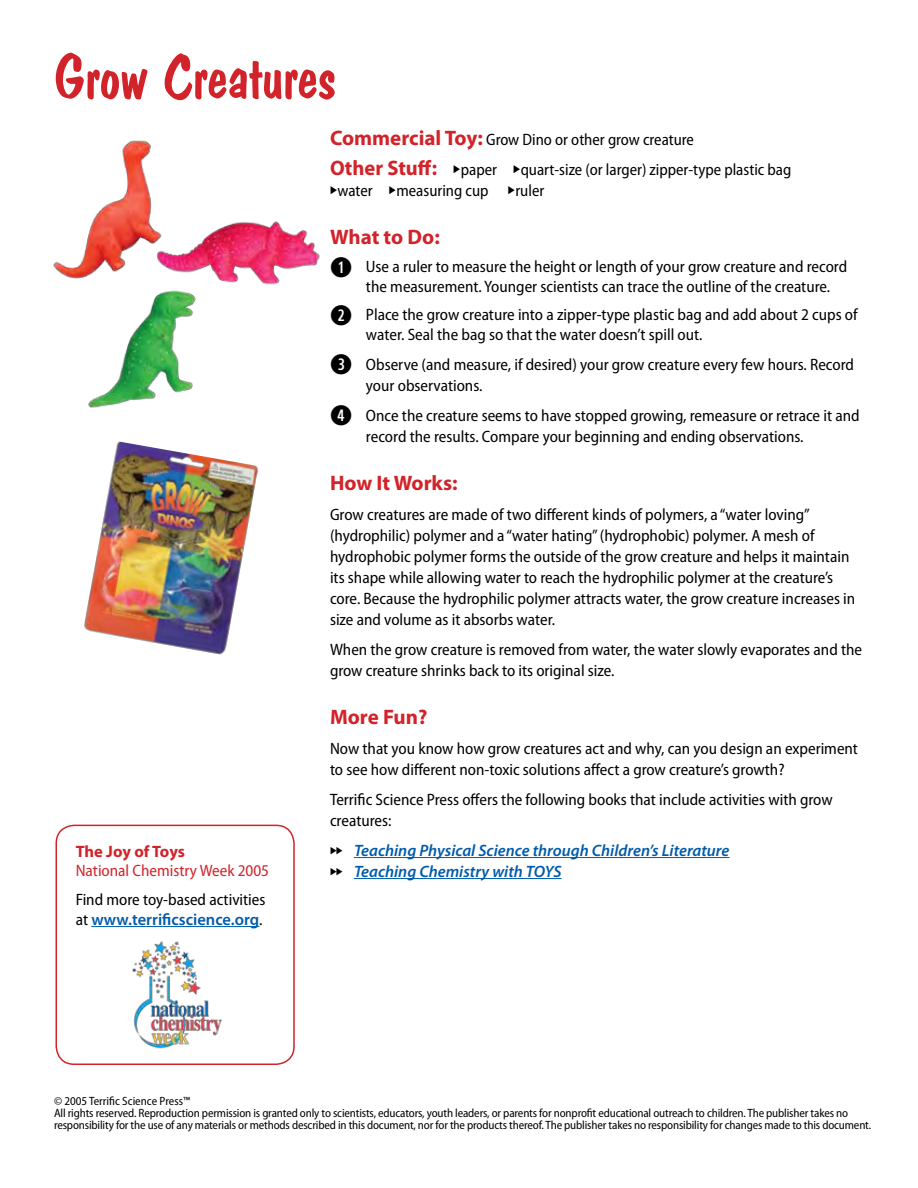
<style>
.page{position:relative;width:918px;height:1188px;background:#fff}
.page>*{position:absolute;margin:0;border:0;box-sizing:border-box;transform-origin:0 0}
.t1{font:60px "Dom Casual D";color:#d2232a}
.t2{font:700 21px "Myriad Pro";color:#d2232a}
.t3{font:semi-condensed 16.5px/21px "Myriad Pro";color:#000}
.t4{font:italic 600 16.5px/21px "Myriad Pro";color:#005bab}
.t5{font:semi-condensed 16.5px/19.8px "Myriad Pro";color:#d2232a}
.t6{font:semi-condensed 12px/12px "Myriad Pro";letter-spacing:-.01em;color:#000}
.s1{font-weight:700;font-stretch:normal;font-size:21px;color:#d2232a}
.s2{font-weight:400;font-stretch:semi-condensed;font-size:16.5px;color:#000}
.s3{font-family:"Combi Numerals Pro";font-weight:700;font-stretch:normal;font-size:27px}
.s4{font-weight:700;font-stretch:normal}
.s5{font-weight:600;font-stretch:normal;color:#005bab}
</style>
<div class="page">
<hr style="left:91px;top:926px;width:168px;height:1px;background:#005bab">
<div style="left:56px;top:825px;width:239px;height:240px;border:2px solid #d2232a;border-radius:18px"></div>
<img style="left:132px;top:941px;width:90px;height:108px">
<hr style="left:354px;top:857px;width:376px;height:1px;background:#005bab">
<hr style="left:354px;top:878px;width:208px;height:1px;background:#005bab">
<img style="left:84px;top:441px;width:174px;height:214px">
<img style="left:53px;top:140px;width:267px;height:268px">
<p class="t1" style="left:54px;top:42px;width:283px">Grow Creatures</p>
<p class="t3" style="left:330px;top:129px;width:366px"><span class="s1">Commercial Toy:</span> Grow Dino or other grow creature</p>
<p class="t2" style="left:330px;top:154px;width:169px">Other Stuff: <span class="s2">paper</span></p>
<p class="t3" style="left:521px;top:159px;width:272px">quart-size (or larger) zipper-type plastic bag</p>
<p class="t3" style="left:338px;top:180px;width:37px">water</p>
<p class="t3" style="left:396px;top:180px;width:94px">measuring cup</p>
<p class="t3" style="left:515px;top:180px;width:30px">ruler</p>
<p class="t2" style="left:330px;top:223px;width:111px">What to Do:</p>
<p class="t3" style="left:366px;top:257px;width:483px;line-height:19.5px;text-indent:-36px"><span class="s3">Q</span> Use a ruler to measure the height or length of your grow creature and record the measurement. Younger scientists can trace the outline of the creature.</p>
<p class="t3" style="left:366px;top:305px;width:493px;line-height:19.5px;text-indent:-36px"><span class="s3">W</span> Place the grow creature into a zipper-type plastic bag and add about 2 cups of water. Seal the bag so that the water doesn’t spill out.</p>
<p class="t3" style="left:366px;top:354px;width:490px;text-indent:-36px"><span class="s3">E</span> Observe (and measure, if desired) your grow creature every few hours. Record your observations.</p>
<p class="t3" style="left:366px;top:405px;width:495px;text-indent:-36px"><span class="s3">R</span> Once the creature seems to have stopped growing, remeasure or retrace it and record the results. Compare your beginning and ending observations.</p>
<p class="t2" style="left:330px;top:469px;width:129px">How It Works:</p>
<p class="t3" style="left:330px;top:504px;width:527px">Grow creatures are made of two different kinds of polymers, a “water loving” (hydrophilic) polymer and a “water hating” (hydrophobic) polymer. A mesh of hydrophobic polymer forms the outside of the grow creature and helps it maintain its shape while allowing water to reach the hydrophilic polymer at the creature’s core. Because the hydrophilic polymer attracts water, the grow creature increases in size and volume as it absorbs water.</p>
<p class="t3" style="left:330px;top:639px;width:534px">When the grow creature is removed from water, the water slowly evaporates and the grow creature shrinks back to its original size.</p>
<p class="t2" style="left:330px;top:703px;width:99px">More Fun?</p>
<p class="t3" style="left:330px;top:738px;width:530px">Now that you know how grow creatures act and why, can you design an experiment to see how different non-toxic solutions affect a grow creature’s growth?</p>
<p class="t3" style="left:330px;top:789px;width:504px">Terrific Science Press offers the following books that include activities with grow creatures:</p>
<p class="t4" style="left:354px;top:839px;width:377px">Teaching Physical Science through Children’s Literature<br>Teaching Chemistry with TOYS</p>
<p class="t5" style="left:76px;top:841px;width:195px"><span class="s4">The Joy of Toys<br></span>National Chemistry Week 2005</p>
<p class="t3" style="left:76px;top:890px;width:191px;line-height:19.8px">Find more toy-based activities at <span class="s5">www.terrificscience.org</span>.</p>
<p class="t6" style="left:54px;top:1095px;width:819px">© 2005 Terrific Science Press™<br>All rights reserved. Reproduction permission is granted only to scientists, educators, youth leaders, or parents for nonprofit educational outreach to children. The publisher takes no responsibility for the use of any materials or methods described in this document, nor for the products thereof. The publisher takes no responsibility for changes made to this document.</p>
</div>
